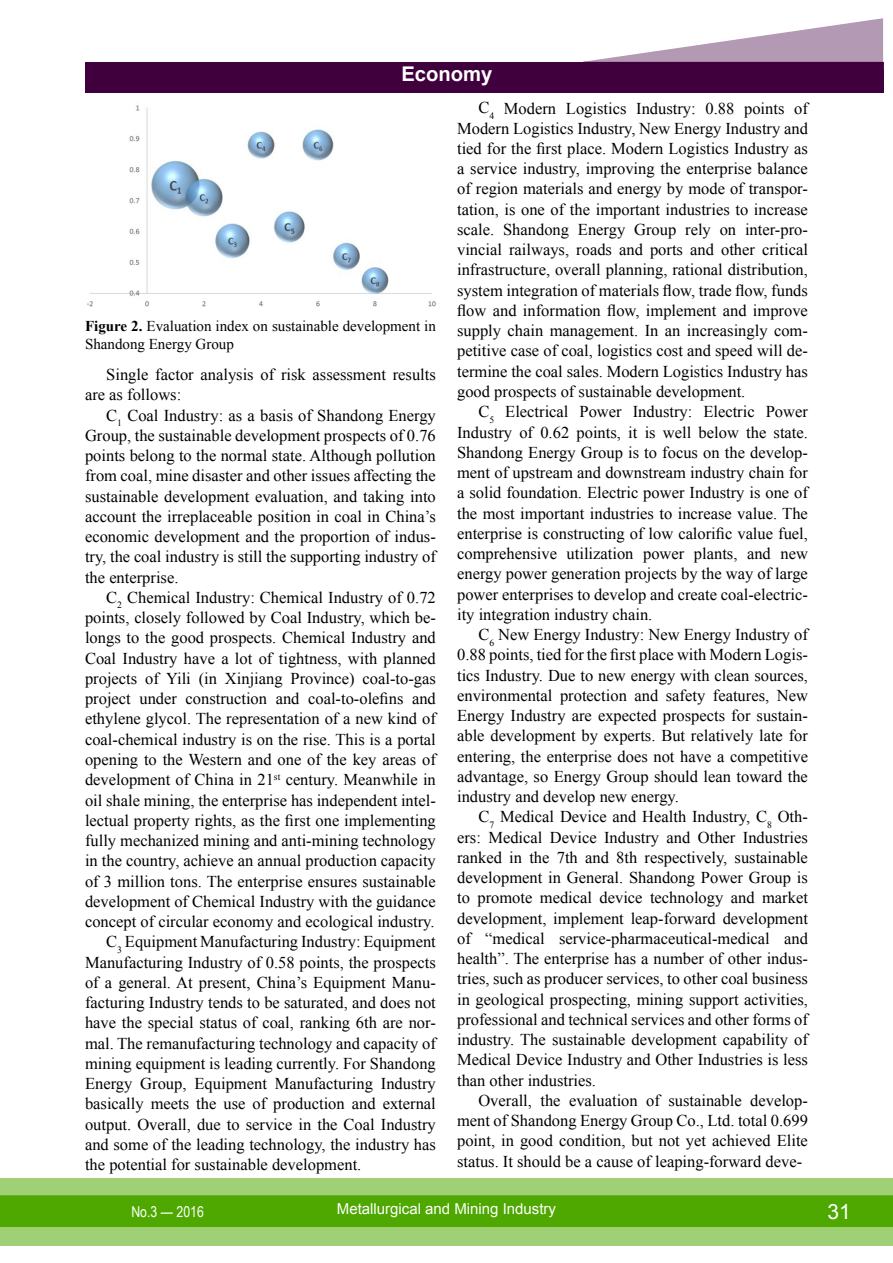
<style>
.page{position:relative;width:893px;height:1263px;background:#fff}
.page>*{position:absolute;margin:0;border:0;box-sizing:border-box;transform-origin:0 0}
.t1{font:21px "Arial";color:#fff}
.t2{font:700 20.25px "Arial";color:#fff}
.t3{font:16.5px/20.2px "Times New Roman";color:#000;text-align:justify}
.t4{font:15px/18px "Times New Roman";color:#000}
.t5{font:15px "Arial";color:#fff}
.t6{font:15px "Arial Narrow";color:#fff}
.s1{font-weight:700}
</style>
<div class="page">
<div style="left:0;top:1178px;width:893px;height:68px;background:#9fd076"></div>
<div style="left:0;top:1195px;width:893px;height:32px;background:#4ea800;border:2px solid #4ea800"></div>
<div style="left:85px;top:62px;width:798px;height:30px;background:#40003d"></div>
<svg style="left:583px;top:18px;width:300px;height:44px"></svg>
<img style="left:87px;top:105px;width:349px;height:201px">
<p class="t2" style="left:401px;top:61px;width:93px">Economy</p>
<p class="t4" style="left:85px;top:317px;width:352px"><span class="s1">Figure 2.</span> Evaluation index on sustainable development in<br>Shandong Energy Group</p>
<p class="t3" style="left:85px;top:364px;width:352px;text-indent:21px">Single factor analysis of risk assessment results are as follows:</p>
<p class="t3" style="left:85px;top:405px;width:352px;text-indent:21px">C<sub>1</sub> Coal Industry: as a basis of Shandong Energy Group, the sustainable development prospects of 0.76 points belong to the normal state. Although pollution from coal, mine disaster and other issues affecting the sustainable development evaluation, and taking into account the irreplaceable position in coal in China’s economic development and the proportion of indus&shy;try, the coal industry is still the supporting industry of the enterprise.</p>
<p class="t3" style="left:106px;top:587px;width:331px">C<sub>2</sub> Chemical Industry: Chemical Industry of 0.72</p>
<p class="t3" style="left:85px;top:607px;width:352px">points, closely followed by Coal Industry, which be-</p>
<p class="t3" style="left:85px;top:627px;width:352px">longs to the good prospects. Chemical Industry and</p>
<p class="t3" style="left:85px;top:648px;width:352px">Coal Industry have a lot of tightness, with planned</p>
<p class="t3" style="left:85px;top:668px;width:352px">projects of Yili (in Xinjiang Province) coal-to-gas</p>
<p class="t3" style="left:85px;top:688px;width:352px">project under construction and coal-to-olefins and</p>
<p class="t3" style="left:85px;top:708px;width:352px">ethylene glycol. The representation of a new kind of</p>
<p class="t3" style="left:85px;top:729px;width:352px">coal-chemical industry is on the rise. This is a portal</p>
<p class="t3" style="left:85px;top:749px;width:352px">opening to the Western and one of the key areas of</p>
<p class="t3" style="left:85px;top:769px;width:352px">development of China in 21<sup>st</sup> century. Meanwhile in</p>
<p class="t3" style="left:85px;top:790px;width:352px">oil shale mining, the enterprise has independent intel-</p>
<p class="t3" style="left:85px;top:810px;width:352px">lectual property rights, as the first one implementing</p>
<p class="t3" style="left:85px;top:830px;width:352px">fully mechanized mining and anti-mining technology</p>
<p class="t3" style="left:85px;top:850px;width:352px">in the country, achieve an annual production capacity</p>
<p class="t3" style="left:85px;top:870px;width:352px">of 3 million tons. The enterprise ensures sustainable</p>
<p class="t3" style="left:85px;top:891px;width:352px">development of Chemical Industry with the guidance</p>
<p class="t3" style="left:85px;top:911px;width:351px">concept of circular economy and ecological industry.</p>
<p class="t3" style="left:106px;top:931px;width:331px">C<sub>3</sub> Equipment Manufacturing Industry: Equipment</p>
<p class="t3" style="left:85px;top:952px;width:352px">Manufacturing Industry of 0.58 points, the prospects</p>
<p class="t3" style="left:85px;top:972px;width:352px">of a general. At present, China’s Equipment Manu-</p>
<p class="t3" style="left:85px;top:992px;width:352px">facturing Industry tends to be saturated, and does not</p>
<p class="t3" style="left:85px;top:1012px;width:352px">have the special status of coal, ranking 6th are nor-</p>
<p class="t3" style="left:85px;top:1032px;width:352px">mal. The remanufacturing technology and capacity of</p>
<p class="t3" style="left:85px;top:1053px;width:352px">mining equipment is leading currently. For Shandong</p>
<p class="t3" style="left:85px;top:1073px;width:352px">Energy Group, Equipment Manufacturing Industry</p>
<p class="t3" style="left:85px;top:1093px;width:352px">basically meets the use of production and external</p>
<p class="t3" style="left:85px;top:1113px;width:352px">output. Overall, due to service in the Coal Industry</p>
<p class="t3" style="left:85px;top:1134px;width:352px">and some of the leading technology, the industry has</p>
<p class="t3" style="left:85px;top:1154px;width:278px">the potential for sustainable development.</p>
<p class="t3" style="left:457px;top:98px;width:352px;text-indent:21px">C<sub>4</sub> Modern Logistics Industry: 0.88 points of Modern Logistics Industry, New Energy Industry and tied for the first place. Modern Logistics Industry as a service industry, improving the enterprise balance of region materials and energy by mode of transpor&shy;tation, is one of the important industries to increase scale. Shandong Energy Group rely on inter-pro&shy;vincial railways, roads and ports and other critical infrastructure, overall planning, rational distribution, system integration of materials flow, trade flow, funds flow and information flow, implement and improve supply chain management. In an increasingly com&shy;petitive case of coal, logistics cost and speed will de&shy;termine the coal sales. Modern Logistics Industry has good prospects of sustainable development.</p>
<p class="t3" style="left:457px;top:401px;width:352px;text-indent:21px">C<sub>5</sub> Electrical Power Industry: Electric Power Industry of 0.62 points, it is well below the state.<br>Shandong Energy Group is to focus on the develop&shy;ment of upstream and downstream industry chain for a solid foundation. Electric power Industry is one of the most important industries to increase value. The enterprise is constructing of low calorific value fuel, comprehensive utilization power plants, and new energy power generation projects by the way of large power enterprises to develop and create coal-electric&shy;ity integration industry chain.</p>
<p class="t3" style="left:457px;top:624px;width:352px;text-indent:21px">C<sub>6</sub> New Energy Industry: New Energy Industry of 0.88 points, tied for the first place with Modern Logis&shy;tics Industry. Due to new energy with clean sources, environmental protection and safety features, New Energy Industry are expected prospects for sustain&shy;able development by experts. But relatively late for entering, the enterprise does not have a competitive advantage, so Energy Group should lean toward the industry and develop new energy.</p>
<p class="t3" style="left:457px;top:806px;width:352px;text-indent:21px">C<sub>7</sub> Medical Device and Health Industry, C<sub>8</sub> Oth&shy;ers: Medical Device Industry and Other Industries ranked in the 7th and 8th respectively, sustainable development in General. Shandong Power Group is to promote medical device technology and market development, implement leap-forward development of “medical service-pharmaceutical-medical and health”. The enterprise has a number of other indus&shy;tries, such as producer services, to other coal business in geological prospecting, mining support activities, professional and technical services and other forms of industry. The sustainable development capability of Medical Device Industry and Other Industries is less than other industries.</p>
<p class="t3" style="left:457px;top:1090px;width:352px;text-indent:21px">Overall, the evaluation of sustainable develop&shy;ment of Shandong Energy Group Co., Ltd. total 0.699 point, in good condition, but not yet achieved Elite status. It should be a cause of leaping-forward deve-</p>
<p class="t6" style="left:131px;top:1200px;width:74px">No.3 — 2016</p>
<p class="t5" style="left:337px;top:1199px;width:221px">Metallurgical and Mining Industry</p>
<p class="t1" style="left:827px;top:1197px;width:25px">31</p>
</div>
